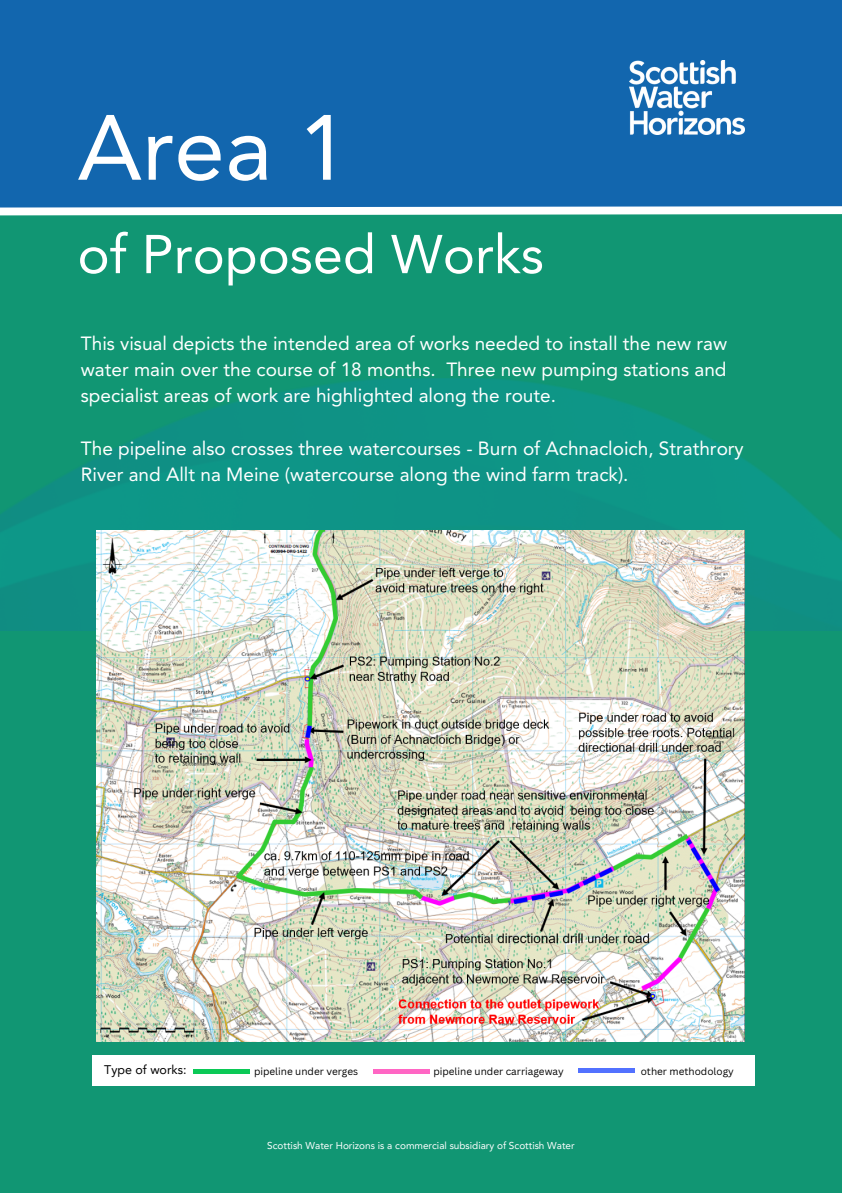
<style>
.page{position:relative;width:842px;height:1193px;background:#fff}
.page>*{position:absolute;margin:0;border:0;box-sizing:border-box;transform-origin:0 0}
.t1{font:91.4px "Avenir LT Std";color:#fff}
.t2{font:54px "Avenir LT Std";color:#fff}
.t3{font:19px/26.2px "Avenir LT Std";color:#fff;text-align:justify}
.t4{font:12.5px "Avenir LT Pro";color:#000}
.t5{font:10px "Avenir LT Pro";color:#fff}
.t6{font:10px "Canva Sans";color:#000}
</style>
<div class="page">
<div style="left:0;top:0;width:842px;height:1192px;background:#1266ae"></div>
<div style="left:0;top:210px;width:842px;height:982px;background:#119673"></div>
<img style="left:0;top:378px;width:842px;height:252px">
<svg style="left:0;top:206px;width:842px;height:10px;background:#cce4e6"></svg>
<img style="left:630px;top:60px;width:115px;height:74px">
<div style="left:92px;top:1055px;width:663px;height:30px;background:#fff"></div>
<div style="left:194px;top:1068px;width:56px;height:5px;background:#0bc956"></div>
<div style="left:373px;top:1068px;width:57px;height:5px;background:#ff66c4"></div>
<hr style="left:578px;top:1068px;width:57px;height:4px;background:#5271ff">
<img style="left:97px;top:530px;width:648px;height:510px">
<h2 class="t1" style="left:78px;top:111px;width:273px">Area 1</h2>
<h3 class="t2" style="left:78px;top:232px;width:468px">of Proposed Works</h3>
<h3 class="t3" style="left:81px;top:332px;width:648px">This visual depicts the intended area of works needed to install the new raw water main over the course of 18 months. Three new pumping stations and specialist areas of work are highlighted along the route.</h3>
<p class="t3" style="left:81px;top:437px;width:664px">The pipeline also crosses three watercourses - Burn of Achnacloich, Strathrory<br>River and Allt na Meine (watercourse along the wind farm track).</p>
<h4 class="t4" style="left:104px;top:1064px;width:84px">Type of works:</h4>
<p class="t6" style="left:254px;top:1063px;width:106px">pipeline under verges</p>
<p class="t6" style="left:433px;top:1063px;width:132px">pipeline under carriageway</p>
<p class="t6" style="left:641px;top:1063px;width:95px">other methodology</p>
<p class="t5" style="left:267px;top:1140px;width:309px">Scottish Water Horizons is a commercial subsidiary of Scottish Water</p>
</div>
